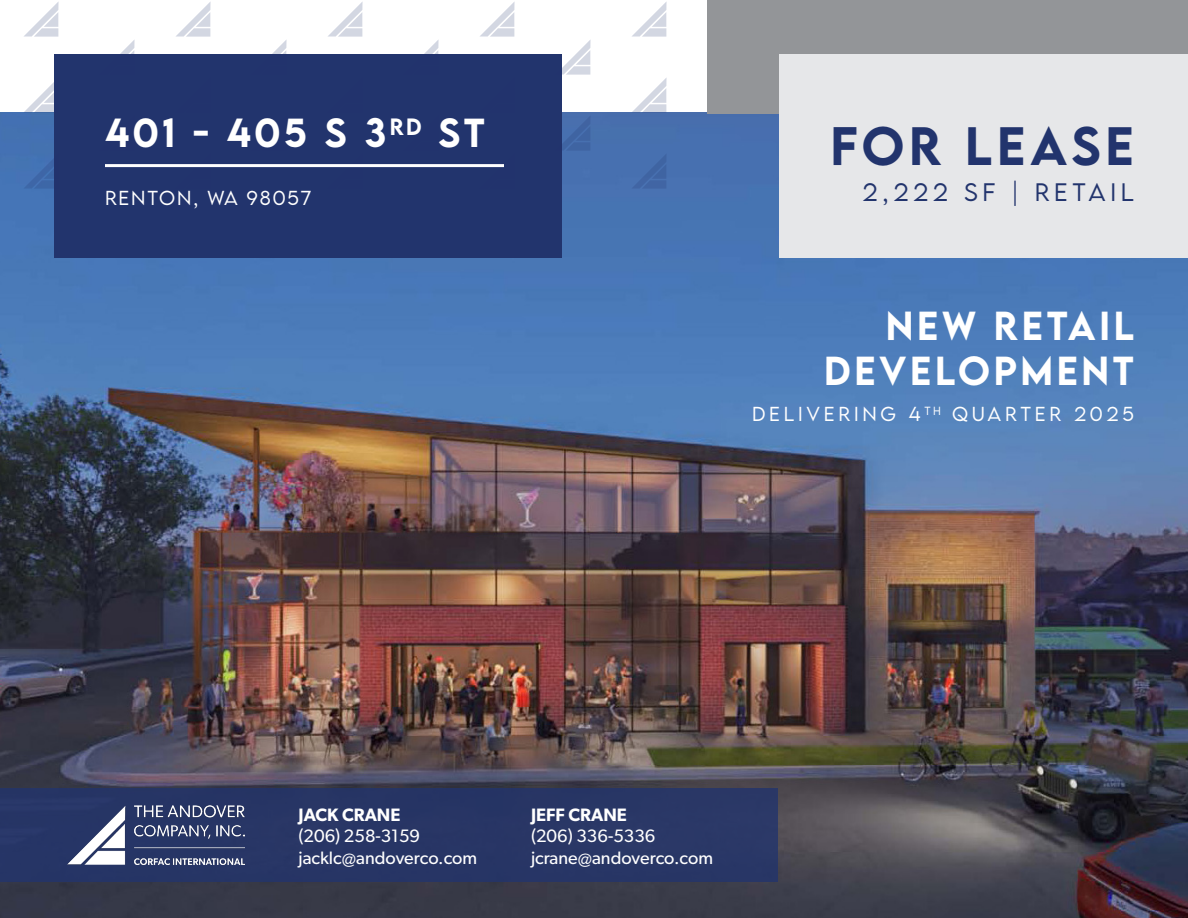
<style>
.page{position:relative;width:1188px;height:918px;background:#fff}
.page>*{position:absolute;margin:0;border:0;box-sizing:border-box;transform-origin:0 0}
.t1{font:500 48px "LEMONMILK";letter-spacing:.1em;color:#22346d}
.t2{font:500 36px "LEMONMILK";letter-spacing:.1em;color:#fff}
.t3{font:300 22.5px "LEMONMILK";letter-spacing:.21em;color:#22346d}
.t4{font:18px "Gibson";color:#fff}
.t5{font:300 18px "LEMONMILK";letter-spacing:.21em;color:#fff}
.t6{font:600 18px "Gibson";color:#fff}
.t7{font:300 18px "LEMONMILK";letter-spacing:.1em;color:#fff}
</style>
<div class="page">
<img style="left:0;top:113px;width:1188px;height:805px">
<div style="left:54px;top:188px;width:508px;height:69px;background:#22346d"></div>
<div style="left:0;top:788px;width:778px;height:94px;background:#283665"></div>
<svg style="left:0;top:2px;width:705px;height:186px;fill:#22346d"></svg>
<img style="left:68px;top:806px;width:176px;height:59px">
<hr style="left:105px;top:164px;width:399px;height:3px;background:#fff">
<div style="left:707px;top:0;width:481px;height:113px;background:#939598"></div>
<div style="left:780px;top:54px;width:408px;height:203px;background:#e6e7e9"></div>
<p class="t2" style="left:105px;top:109px;width:381px">401 - 405 S 3<sup>RD</sup> ST</p>
<p class="t7" style="left:105px;top:186px;width:208px">RENTON, WA 98057</p>
<p class="t1" style="left:831px;top:114px;width:305px">FOR LEASE</p>
<p class="t3" style="left:862px;top:178px;width:273px">2,222 SF | RETAIL</p>
<p class="t2" style="left:886px;top:303px;width:134px">NEW RETA</p>
<p class="t2" style="left:1100px;top:303px;width:33px">IL</p>
<p class="t2" style="left:824px;top:348px;width:113px">DEVELO</p>
<p class="t2" style="left:994px;top:348px;width:89px">PMENT</p>
<p class="t5" style="left:752px;top:403px;width:383px">DELIVERING 4 <sup>TH</sup> QUARTER 2025</p>
<p class="t6" style="left:299px;top:804px;width:103px">JACK CRANE</p>
<p class="t4" style="left:299px;top:825px;width:123px">(206) 258-3159</p>
<p class="t4" style="left:299px;top:847px;width:180px">jacklc@andoverco.com</p>
<p class="t6" style="left:531px;top:804px;width:97px">JEFF CRANE</p>
<p class="t4" style="left:531px;top:825px;width:126px">(206) 336-5336</p>
<p class="t4" style="left:531px;top:847px;width:184px">jcrane@andoverco.com</p>
</div>
